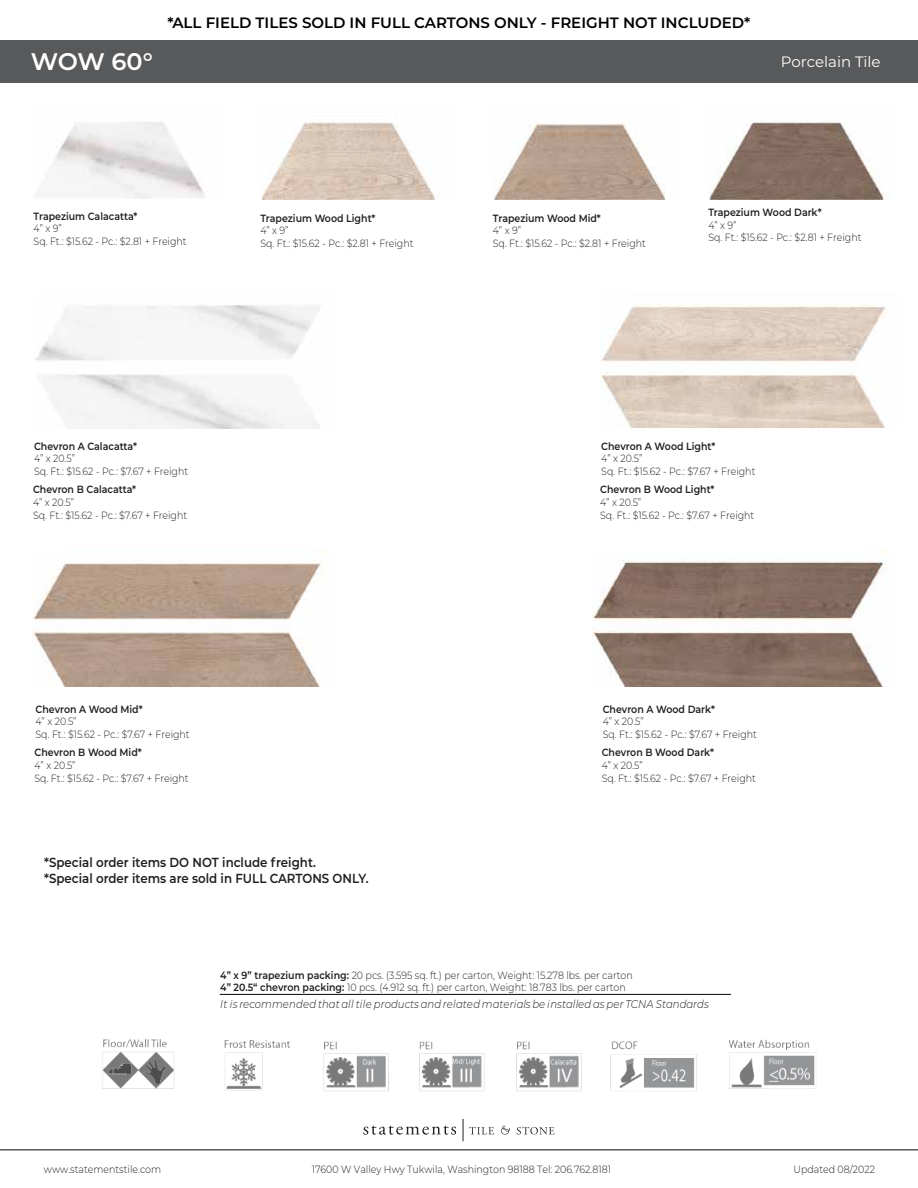
<style>
.page{position:relative;width:918px;height:1188px;background:#fff}
.page>*{position:absolute;margin:0;border:0;box-sizing:border-box;transform-origin:0 0}
.t1{font:600 24px "Montserrat";color:#fff}
.t2{font:600 15px "Montserrat";color:#000}
.t3{font:15px "Montserrat";color:#fff}
.t4{font:600 13.05px/15.8px "Montserrat";color:#231f20;scale:.9 1}
.t5{font:italic 300 11.25px "Montserrat";letter-spacing:.005em;color:#231f20;scale:.9 1}
.t6{font:300 10.5px/12.6px "Montserrat";color:#231f20;scale:.9 1}
.t7{font:600 10.5px "Montserrat";color:#231f20;scale:.9 1}
.s1{font-weight:600}
</style>
<div class="page">
<div style="left:0;top:40px;width:918px;height:43px;background:#58595b"></div>
<hr style="left:0;top:1149px;width:918px;height:2px;background:#58595b">
<svg style="left:363px;top:1126px;width:93px;height:9px"></svg>
<svg style="left:501px;top:1126px;width:9px;height:8px"></svg>
<svg style="left:517px;top:1127px;width:38px;height:7px"></svg>
<svg style="left:463px;top:1119px;width:31px;height:22px"></svg>
<hr style="left:220px;top:994px;width:511px;height:1px;background:#221f1f">
<img style="left:36px;top:122px;width:169px;height:77px">
<img style="left:261px;top:122px;width:180px;height:77px">
<img style="left:494px;top:123px;width:172px;height:76px">
<img style="left:708px;top:121px;width:180px;height:78px">
<img style="left:601px;top:305px;width:285px;height:123px">
<img style="left:32px;top:550px;width:293px;height:136px">
<img style="left:592px;top:550px;width:294px;height:136px">
<img style="left:102px;top:1039px;width:715px;height:52px">
<h2 class="t2" style="left:168px;top:12px;width:584px">*ALL FIELD TILES SOLD IN FULL CARTONS ONLY - FREIGHT NOT INCLUDED*</h2>
<h1 class="t1" style="left:31px;top:44px;width:124px">WOW 60°</h1>
<h2 class="t3" style="left:781px;top:51px;width:101px">Porcelain Tile</h2>
<p class="t7" style="left:34px;top:208px;width:117px">Trapezium Calacatta*</p>
<p class="t6" style="left:34px;top:222px;width:172px">4” x 9”<br>Sq. Ft.: $15.62 - Pc.: $2.81 + Freight</p>
<p class="t7" style="left:260px;top:210px;width:129px">Trapezium Wood Light*</p>
<p class="t6" style="left:260px;top:224px;width:172px">4” x 9”<br>Sq. Ft.: $15.62 - Pc.: $2.81 + Freight</p>
<p class="t7" style="left:34px;top:438px;width:116px">Chevron A Calacatta*</p>
<p class="t6" style="left:34px;top:452px;width:173px">4” x 20.5”<br>Sq. Ft.: $15.62 - Pc.: $7.67 + Freight</p>
<p class="t7" style="left:33px;top:482px;width:116px">Chevron B Calacatta*</p>
<p class="t6" style="left:33px;top:496px;width:173px">4” x 20.5”<br>Sq. Ft.: $15.62 - Pc.: $7.67 + Freight</p>
<p class="t7" style="left:36px;top:701px;width:121px">Chevron A Wood Mid*</p>
<p class="t6" style="left:36px;top:715px;width:173px">4” x 20.5”<br>Sq. Ft.: $15.62 - Pc.: $7.67 + Freight</p>
<p class="t7" style="left:35px;top:745px;width:121px">Chevron B Wood Mid*</p>
<p class="t6" style="left:35px;top:759px;width:173px">4” x 20.5”<br>Sq. Ft.: $15.62 - Pc.: $7.67 + Freight</p>
<p class="t4" style="left:44px;top:854px;width:362px">*Special order items DO NOT include freight.<br>*Special order items are sold in FULL CARTONS ONLY.</p>
<p class="t7" style="left:493px;top:210px;width:122px">Trapezium Wood Mid*</p>
<p class="t6" style="left:493px;top:224px;width:172px">4” x 9”<br>Sq. Ft.: $15.62 - Pc.: $2.81 + Freight</p>
<p class="t7" style="left:708px;top:205px;width:127px">Trapezium Wood Dark*</p>
<p class="t6" style="left:708px;top:218px;width:172px">4” x 9”<br>Sq. Ft.: $15.62 - Pc.: $2.81 + Freight</p>
<p class="t7" style="left:601px;top:439px;width:128px">Chevron A Wood Light*</p>
<p class="t6" style="left:601px;top:452px;width:173px">4” x 20.5”<br>Sq. Ft.: $15.62 - Pc.: $7.67 + Freight</p>
<p class="t7" style="left:600px;top:482px;width:128px">Chevron B Wood Light*</p>
<p class="t6" style="left:600px;top:496px;width:173px">4” x 20.5”<br>Sq. Ft.: $15.62 - Pc.: $7.67 + Freight</p>
<p class="t7" style="left:603px;top:702px;width:126px">Chevron A Wood Dark*</p>
<p class="t6" style="left:603px;top:715px;width:173px">4” x 20.5”<br>Sq. Ft.: $15.62 - Pc.: $7.67 + Freight</p>
<p class="t7" style="left:602px;top:745px;width:126px">Chevron B Wood Dark*</p>
<p class="t6" style="left:602px;top:759px;width:173px">4” x 20.5”<br>Sq. Ft.: $15.62 - Pc.: $7.67 + Freight</p>
<p class="t6" style="left:220px;top:968px;width:460px"><span class="s1">4” x 9” trapezium packing:</span> 20 pcs. (3.595 sq. ft.) per carton, Weight: 15.278 lbs. per carton<br><span class="s1">4” 20.5“ chevron packing:</span> 10 pcs. (4.912 sq. ft.) per carton, Weight: 18.783 lbs. per carton</p>
<p class="t5" style="left:220px;top:996px;width:544px">It is recommended that all tile products and related materials be installed as per TCNA Standards</p>
<p class="t6" style="left:44px;top:1162px;width:132px">www.statementstile.com</p>
<p class="t6" style="left:312px;top:1163px;width:334px">17600 W Valley Hwy Tukwila, Washington 98188 Tel: 206.762.8181</p>
<p class="t6" style="left:794px;top:1162px;width:92px">Updated 08/2022</p>
</div>
